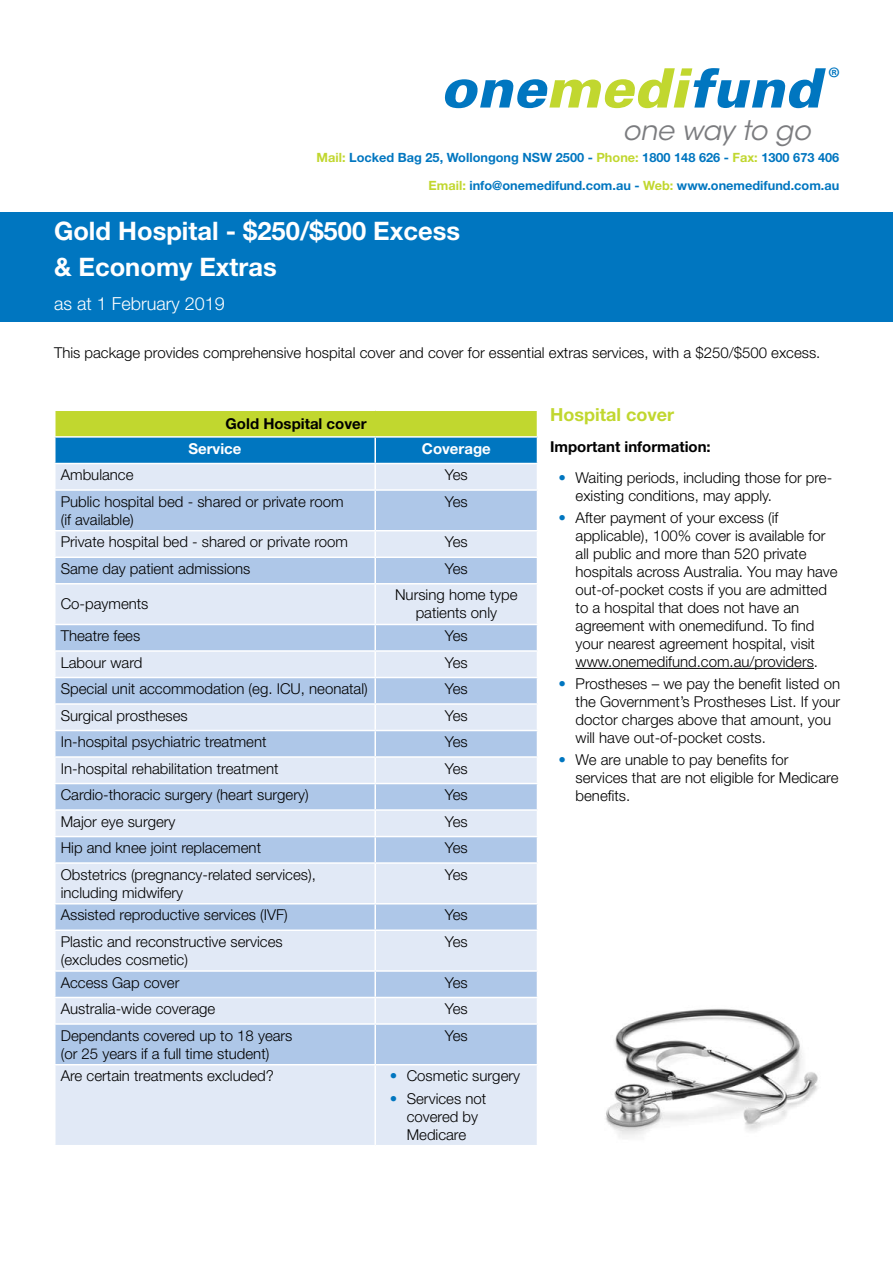
<style>
.page{position:relative;width:893px;height:1263px;background:#fff}
.page>*{position:absolute;margin:0;border:0;box-sizing:border-box;transform-origin:0 0}
.t1{font:30px "Myriad Pro";color:#0076c0}
.t2{font:italic 26.85px "ITC Avant Garde Std";letter-spacing:-.005em;color:#7b7c7f}
.t3{font:700 25.5px/36px "Helvetica Neue LT Std";color:#fff}
.t4{font:300 18px "Helvetica Neue LT Std";color:#fff}
.t5{font:700 18px "Helvetica Neue LT Std";color:#c1d72f}
.t6{font:300 15px/18px "Helvetica Neue LT Std";color:#000}
.t7{font:700 15px "Helvetica Neue LT Std";color:#000}
.t8{font:700 15px "Helvetica Neue LT Std";color:#fff}
.t9{font:700 12.75px "Helvetica Neue LT Std";color:#0076c0}
.s1{color:#c1d72f}
.s2{color:#0076c0}
</style>
<div class="page">
<svg style="left:445px;top:68px;width:381px;height:40px"></svg>
<div style="left:56px;top:1065px;width:481px;height:80px;background:#e1e9f6"></div>
<svg style="left:56px;top:491px;width:481px;height:573px;background:#c7d8ee"></svg>
<svg style="left:55px;top:411px;width:483px;height:78px;background:#8fbfa5"></svg>
<hr style="left:374px;top:491px;width:2px;height:39px;background:#fff">
<hr style="left:54px;top:530px;width:321px;height:1px;background:#fff">
<hr style="left:375px;top:530px;width:163px;height:1px;background:#fff">
<hr style="left:374px;top:531px;width:2px;height:25px;background:#fff">
<hr style="left:374px;top:625px;width:2px;height:25px;background:#fff">
<hr style="left:374px;top:678px;width:2px;height:25px;background:#fff">
<hr style="left:374px;top:731px;width:2px;height:25px;background:#fff">
<hr style="left:374px;top:784px;width:2px;height:25px;background:#fff">
<hr style="left:374px;top:837px;width:2px;height:25px;background:#fff">
<hr style="left:374px;top:904px;width:2px;height:25px;background:#fff">
<hr style="left:374px;top:972px;width:2px;height:25px;background:#fff">
<hr style="left:374px;top:1025px;width:2px;height:39px;background:#fff">
<hr style="left:54px;top:556px;width:321px;height:2px;background:#fff">
<hr style="left:375px;top:556px;width:163px;height:2px;background:#fff">
<hr style="left:374px;top:558px;width:2px;height:25px;background:#fff">
<hr style="left:54px;top:583px;width:321px;height:1px;background:#fff">
<hr style="left:54px;top:624px;width:321px;height:1px;background:#fff">
<hr style="left:375px;top:583px;width:163px;height:1px;background:#fff">
<hr style="left:374px;top:584px;width:2px;height:40px;background:#fff">
<hr style="left:375px;top:624px;width:163px;height:1px;background:#fff">
<hr style="left:54px;top:650px;width:321px;height:2px;background:#fff">
<hr style="left:54px;top:677px;width:321px;height:1px;background:#fff">
<hr style="left:375px;top:650px;width:163px;height:2px;background:#fff">
<hr style="left:374px;top:652px;width:2px;height:25px;background:#fff">
<hr style="left:375px;top:677px;width:163px;height:1px;background:#fff">
<hr style="left:54px;top:703px;width:321px;height:2px;background:#fff">
<hr style="left:54px;top:730px;width:321px;height:1px;background:#fff">
<hr style="left:375px;top:703px;width:163px;height:2px;background:#fff">
<hr style="left:374px;top:705px;width:2px;height:25px;background:#fff">
<hr style="left:375px;top:730px;width:163px;height:1px;background:#fff">
<hr style="left:54px;top:756px;width:321px;height:2px;background:#fff">
<hr style="left:54px;top:783px;width:321px;height:1px;background:#fff">
<hr style="left:375px;top:756px;width:163px;height:2px;background:#fff">
<hr style="left:374px;top:758px;width:2px;height:25px;background:#fff">
<hr style="left:375px;top:783px;width:163px;height:1px;background:#fff">
<hr style="left:54px;top:809px;width:321px;height:2px;background:#fff">
<hr style="left:54px;top:836px;width:321px;height:1px;background:#fff">
<hr style="left:375px;top:809px;width:163px;height:2px;background:#fff">
<hr style="left:374px;top:811px;width:2px;height:25px;background:#fff">
<hr style="left:375px;top:836px;width:163px;height:1px;background:#fff">
<hr style="left:54px;top:862px;width:321px;height:2px;background:#fff">
<hr style="left:54px;top:903px;width:321px;height:1px;background:#fff">
<hr style="left:375px;top:862px;width:163px;height:2px;background:#fff">
<hr style="left:374px;top:864px;width:2px;height:39px;background:#fff">
<hr style="left:375px;top:903px;width:163px;height:1px;background:#fff">
<hr style="left:54px;top:929px;width:321px;height:2px;background:#fff">
<hr style="left:54px;top:970px;width:321px;height:2px;background:#fff">
<hr style="left:375px;top:929px;width:163px;height:2px;background:#fff">
<hr style="left:374px;top:931px;width:2px;height:39px;background:#fff">
<hr style="left:375px;top:970px;width:163px;height:2px;background:#fff">
<hr style="left:54px;top:997px;width:321px;height:1px;background:#fff">
<hr style="left:54px;top:1023px;width:321px;height:2px;background:#fff">
<hr style="left:375px;top:997px;width:163px;height:1px;background:#fff">
<hr style="left:374px;top:998px;width:2px;height:25px;background:#fff">
<hr style="left:375px;top:1023px;width:163px;height:2px;background:#fff">
<hr style="left:374px;top:1065px;width:2px;height:80px;background:#fff">
<hr style="left:576px;top:668px;width:238px;height:1px;background:#000">
<img style="left:605px;top:1008px;width:213px;height:129px">
<div style="left:0;top:213px;width:893px;height:109px;background:#0076c0"></div>
<h2 class="t2" style="left:623px;top:114px;width:189px">one way to go</h2>
<h1 class="t1" style="left:828px;top:59px;width:14px">®</h1>
<p class="t9" style="left:317px;top:150px;width:524px"><span class="s1">Mail:</span> Locked Bag 25, Wollongong NSW 2500 - <span class="s1">Phone:</span> 1800 148 626 - <span class="s1">Fax:</span> 1300 673 406</p>
<p class="t9" style="left:429px;top:178px;width:412px"><span class="s1">Email:</span> info@onemedifund.com.au - <span class="s1">Web:</span> www.onemedifund.com.au</p>
<h3 class="t3" style="left:54px;top:212px;width:408px">Gold Hospital - $250/$500 Excess &amp; Economy Extras</h3>
<p class="t4" style="left:54px;top:293px;width:172px">as at 1 February 2019</p>
<p class="t6" style="left:54px;top:343px;width:768px">This package provides comprehensive hospital cover and cover for essential extras services, with a $250/$500 excess.</p>
<p class="t7" style="left:226px;top:414px;width:143px">Gold Hospital cover</p>
<p class="t8" style="left:188px;top:439px;width:55px">Service</p>
<p class="t8" style="left:422px;top:439px;width:70px">Coverage</p>
<p class="t6" style="left:61px;top:466px;width:74px">Ambulance</p>
<p class="t6" style="left:445px;top:466px;width:24px">Yes</p>
<p class="t6" style="left:61px;top:492px;width:284px">Public hospital bed - shared or private room (if available)</p>
<p class="t6" style="left:445px;top:492px;width:24px">Yes</p>
<p class="t6" style="left:61px;top:533px;width:289px">Private hospital bed - shared or private room</p>
<p class="t6" style="left:445px;top:533px;width:24px">Yes</p>
<p class="t6" style="left:61px;top:559px;width:191px">Same day patient admissions</p>
<p class="t6" style="left:445px;top:559px;width:24px">Yes</p>
<p class="t6" style="left:61px;top:595px;width:89px">Co-payments</p>
<p class="t6" style="left:395px;top:586px;width:124px;text-align:center">Nursing home type patients only</p>
<p class="t6" style="left:61px;top:626px;width:81px">Theatre fees</p>
<p class="t6" style="left:445px;top:626px;width:24px">Yes</p>
<p class="t6" style="left:61px;top:653px;width:83px">Labour ward</p>
<p class="t6" style="left:445px;top:653px;width:24px">Yes</p>
<p class="t6" style="left:61px;top:679px;width:309px">Special unit accommodation (eg. ICU, neonatal)</p>
<p class="t6" style="left:445px;top:679px;width:24px">Yes</p>
<p class="t6" style="left:61px;top:706px;width:128px">Surgical prostheses</p>
<p class="t6" style="left:445px;top:706px;width:24px">Yes</p>
<p class="t6" style="left:61px;top:732px;width:207px">In-hospital psychiatric treatment</p>
<p class="t6" style="left:445px;top:732px;width:24px">Yes</p>
<p class="t6" style="left:61px;top:759px;width:219px">In-hospital rehabilitation treatment</p>
<p class="t6" style="left:445px;top:759px;width:24px">Yes</p>
<p class="t6" style="left:61px;top:785px;width:249px">Cardio-thoracic surgery (heart surgery)</p>
<p class="t6" style="left:445px;top:785px;width:24px">Yes</p>
<p class="t6" style="left:61px;top:812px;width:116px">Major eye surgery</p>
<p class="t6" style="left:445px;top:812px;width:24px">Yes</p>
<p class="t6" style="left:61px;top:838px;width:202px">Hip and knee joint replacement</p>
<p class="t6" style="left:445px;top:838px;width:24px">Yes</p>
<p class="t6" style="left:61px;top:865px;width:257px">Obstetrics (pregnancy-related services), including midwifery</p>
<p class="t6" style="left:445px;top:865px;width:24px">Yes</p>
<p class="t6" style="left:61px;top:906px;width:228px">Assisted reproductive services (IVF)</p>
<p class="t6" style="left:445px;top:906px;width:24px">Yes</p>
<p class="t6" style="left:61px;top:932px;width:223px">Plastic and reconstructive services (excludes cosmetic)</p>
<p class="t6" style="left:445px;top:932px;width:24px">Yes</p>
<p class="t6" style="left:61px;top:973px;width:120px">Access Gap cover</p>
<p class="t6" style="left:445px;top:973px;width:24px">Yes</p>
<p class="t6" style="left:61px;top:999px;width:156px">Australia-wide coverage</p>
<p class="t6" style="left:445px;top:999px;width:24px">Yes</p>
<p class="t6" style="left:61px;top:1026px;width:233px">Dependants covered up to 18 years (or 25 years if a full time student)</p>
<p class="t6" style="left:445px;top:1026px;width:24px">Yes</p>
<p class="t6" style="left:61px;top:1067px;width:215px">Are certain treatments excluded?</p>
<p class="t6" style="left:390px;top:1067px;width:132px"><span class="s2">•</span> Cosmetic surgery</p>
<p class="t6" style="left:390px;top:1089px;width:98px;text-align:center"><span class="s2">•</span> Services not covered by<br>Medicare</p>
<p class="t5" style="left:550px;top:403px;width:125px">Hospital cover</p>
<p class="t7" style="left:550px;top:437px;width:162px">Important information:</p>
<p class="t6" style="left:576px;top:468px;width:258px;text-indent:-17px"><span class="s2">•</span> Waiting periods, including those for pre&shy;existing conditions, may apply.</p>
<p class="t6" style="left:576px;top:508px;width:264px;text-indent:-17px"><span class="s2">•</span> After payment of your excess (if applicable), 100% cover is available for all public and more than 520 private hospitals across Australia. You may have out-of-pocket costs if you are admitted to a hospital that does not have an agreement with onemedifund. To find your nearest agreement hospital, visit www.onemedifund.com.au/providers.</p>
<p class="t6" style="left:576px;top:674px;width:266px;text-indent:-17px"><span class="s2">•</span> Prostheses – we pay the benefit listed on the Government’s Prostheses List. If your doctor charges above that amount, you will have out-of-pocket costs.</p>
<p class="t6" style="left:576px;top:751px;width:264px;text-indent:-17px"><span class="s2">•</span> We are unable to pay benefits for services that are not eligible for Medicare benefits.</p>
</div>
